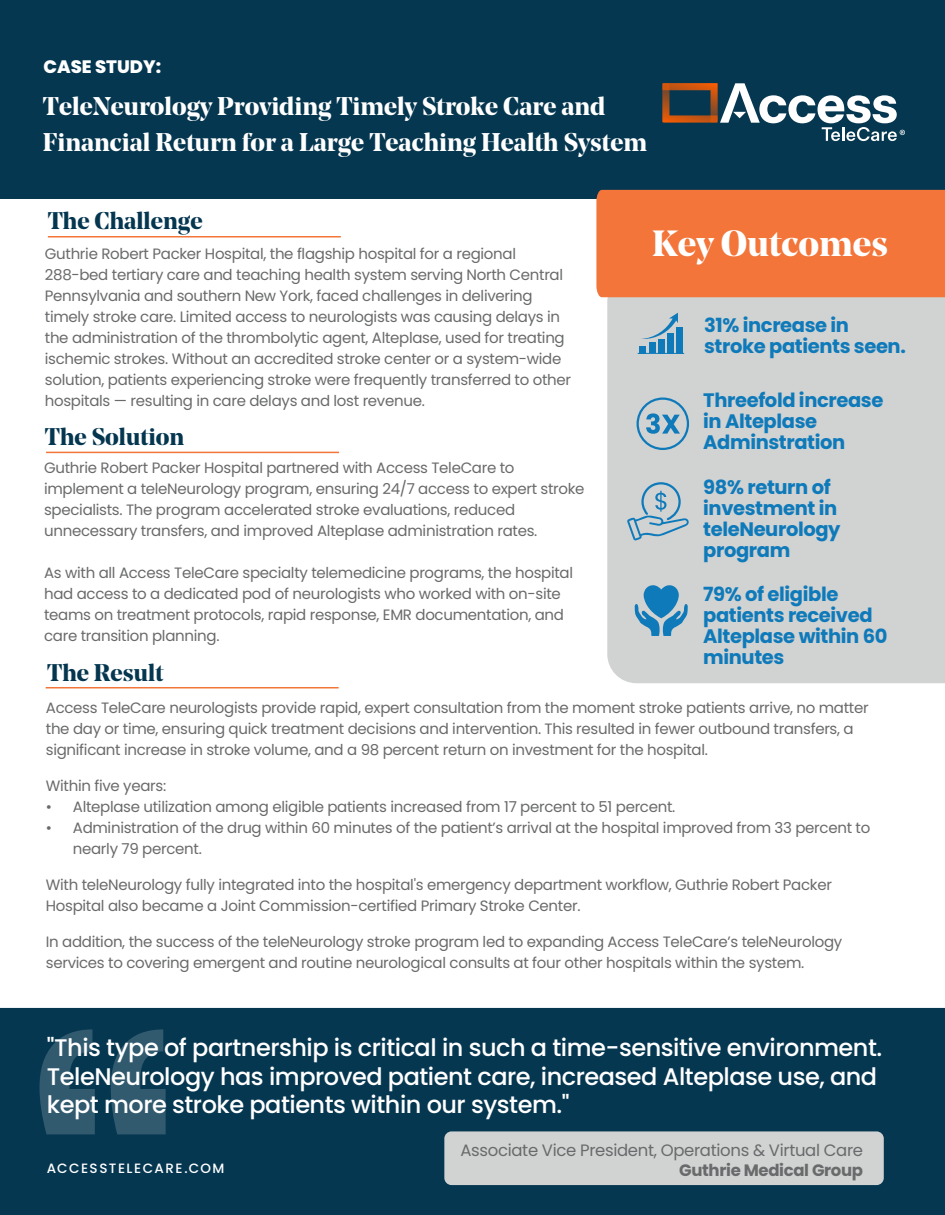
<style>
.page{position:relative;width:945px;height:1215px;background:#fff}
.page>*{position:absolute;margin:0;border:0;box-sizing:border-box;transform-origin:0 0}
.t1{font:700 36.3px "Noe Display";color:#fff}
.t2{font:700 25.5px/36px "Noe Display";color:#fff}
.t3{font:500 24px/28.5px "Poppins";letter-spacing:-.02em;color:#fff}
.t4{font:700 24px "Noe Display";color:#043650}
.t5{font:700 19.5px/21px "Poppins";letter-spacing:-.02em;color:#0f7aba}
.t6{font:800 18px "Poppins";color:#fff}
.t7{font:16.5px "Poppins";letter-spacing:-.02em;color:#696a6b}
.t8{font:700 16.5px "Poppins";letter-spacing:-.02em;color:#696a6b}
.t9{font:15px/21px "Poppins";letter-spacing:-.02em;color:#696a6b}
.t10{font:500 13.5px "Poppins";letter-spacing:.115em;color:#fff}
</style>
<div class="page">
<div style="left:607px;top:297px;width:338px;height:386px;background:#d1d2d2"></div>
<div style="left:0;top:0;width:945px;height:199px;background:#063750"></div>
<div style="left:0;top:1008px;width:945px;height:207px;background:#063751"></div>
<svg style="left:40px;top:1029px;width:126px;height:105px;background:#214d64"></svg>
<hr style="left:48px;top:236px;width:293px;height:1px;background:#f3753a">
<hr style="left:46px;top:452px;width:293px;height:1px;background:#f3753a">
<svg style="left:662px;top:83px;width:243px;height:58px"></svg>
<hr style="left:46px;top:687px;width:293px;height:1px;background:#f3753a">
<div style="left:444px;top:1131px;width:440px;height:54px;background:#d1d2d2;border-radius:7px"></div>
<div style="left:596px;top:190px;width:349px;height:107px;background:#f37539"></div>
<div style="left:640px;top:346px;width:6px;height:7px;background:#0f7aba"></div>
<div style="left:649px;top:343px;width:6px;height:10px;background:#0f7aba"></div>
<div style="left:658px;top:339px;width:6px;height:14px;background:#0f7aba"></div>
<div style="left:668px;top:333px;width:6px;height:20px;background:#0f7aba"></div>
<div style="left:677px;top:327px;width:6px;height:26px;background:#0f7aba"></div>
<svg style="left:641px;top:313px;width:37px;height:26px"></svg>
<svg style="left:627px;top:481px;width:62px;height:60px;background:#afc2cd"></svg>
<svg style="left:634px;top:585px;width:55px;height:51px;background:#6aa3c5"></svg>
<div style="left:637px;top:397px;width:52px;height:53px;border:2px solid #0f7aba;border-radius:50%"></div>
<svg style="left:646px;top:413px;width:34px;height:21px"></svg>
<p class="t6" style="left:43px;top:57px;width:119px">CASE STUDY:</p>
<h2 class="t2" style="left:43px;top:87px;width:606px">TeleNeurology Providing Timely Stroke Care and<br>Financial Return for a Large Teaching Health System</h2>
<h3 class="t4" style="left:48px;top:206px;width:156px">The Challenge</h3>
<p class="t9" style="left:45px;top:243px;width:528px">Guthrie Robert Packer Hospital, the flagship hospital for a regional 288-bed tertiary care and teaching health system serving North Central Pennsylvania and southern New York, faced challenges in delivering timely stroke care. Limited access to neurologists was causing delays in the administration of the thrombolytic agent, Alteplase, used for treating ischemic strokes. Without an accredited stroke center or a system-wide solution, patients experiencing stroke were frequently transferred to other hospitals — resulting in care delays and lost revenue.</p>
<h3 class="t4" style="left:45px;top:421px;width:141px">The Solution</h3>
<p class="t9" style="left:44px;top:458px;width:542px">Guthrie Robert Packer Hospital partnered with Access TeleCare to implement a teleNeurology program, ensuring 24/7 access to expert stroke specialists. The program accelerated stroke evaluations, reduced unnecessary transfers, and improved Alteplase administration rates.</p>
<p class="t9" style="left:44px;top:563px;width:531px">As with all Access TeleCare specialty telemedicine programs, the hospital had access to a dedicated pod of neurologists who worked with on-site teams on treatment protocols, rapid response, EMR documentation, and care transition planning.</p>
<h3 class="t4" style="left:47px;top:657px;width:118px">The Result</h3>
<h1 class="t1" style="left:652px;top:220px;width:237px">Key Outcomes</h1>
<h3 class="t5" style="left:704px;top:314px;width:203px">31% increase in stroke patients seen.</h3>
<h3 class="t5" style="left:703px;top:390px;width:182px">Threefold increase in Alteplase<br>Adminstration</h3>
<h3 class="t5" style="left:703px;top:477px;width:139px">98% return of investment in teleNeurology program</h3>
<h3 class="t5" style="left:703px;top:584px;width:186px">79% of eligible patients received<br>Alteplase within 60 minutes</h3>
<p class="t9" style="left:46px;top:697px;width:824px">Access TeleCare neurologists provide rapid, expert consultation from the moment stroke patients arrive, no matter the day or time, ensuring quick treatment decisions and intervention. This resulted in fewer outbound transfers, a significant increase in stroke volume, and a 98 percent return on investment for the hospital.</p>
<p class="t9" style="left:46px;top:775px;width:122px">Within five years:</p>
<p class="t9" style="left:46px;top:796px;width:631px">• Alteplase utilization among eligible patients increased from 17 percent to 51 percent.</p>
<p class="t9" style="left:73px;top:817px;width:799px;text-indent:-27px">• Administration of the drug within 60 minutes of the patient’s arrival at the hospital improved from 33 percent to nearly 79 percent.</p>
<p class="t9" style="left:46px;top:874px;width:788px">With teleNeurology fully integrated into the hospital's emergency department workflow, Guthrie Robert Packer<br>Hospital also became a Joint Commission-certified Primary Stroke Center.</p>
<p class="t9" style="left:46px;top:931px;width:798px">In addition, the success of the teleNeurology stroke program led to expanding Access TeleCare’s teleNeurology services to covering emergent and routine neurological consults at four other hospitals within the system.</p>
<h3 class="t3" style="left:47px;top:1034px;width:837px">"This type of partnership is critical in such a time-sensitive environment.<br>TeleNeurology has improved patient care, increased Alteplase use, and kept more stroke patients within our system."</h3>
<p class="t7" style="left:461px;top:1141px;width:404px">Associate Vice President, Operations &amp; Virtual Care</p>
<p class="t8" style="left:679px;top:1160px;width:185px">Guthrie Medical Group</p>
<p class="t10" style="left:47px;top:1161px;width:179px">ACCESSTELECARE.COM</p>
</div>
